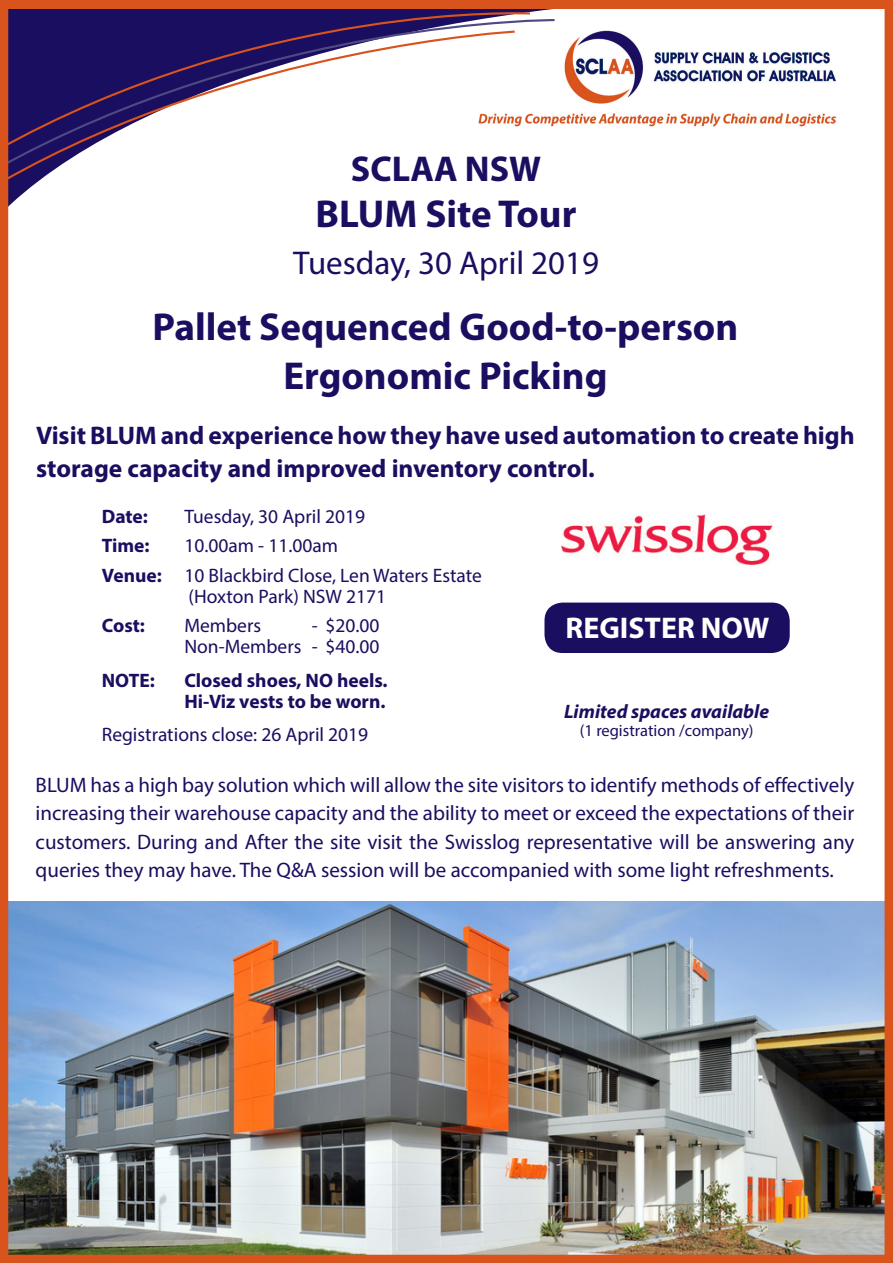
<style>
.page{position:relative;width:893px;height:1263px;background:#fff}
.page>*{position:absolute;margin:0;border:0;box-sizing:border-box;transform-origin:0 0}
.t1{font:700 39px "Myriad Pro";color:#1a0e60}
.t2{font:700 36px "Myriad Pro";color:#1a0e60}
.t3{font:33px "Myriad Pro";color:#1a0e60}
.t4{font:700 30px "Myriad Pro";color:#fff}
.t5{font:700 25.5px/33px "Myriad Pro";color:#1a0e60}
.t6{font:21px/28.5px "Myriad Pro";color:#1a0e60;text-align:justify}
.t7{font:19.5px/21px "Myriad Pro";color:#1a0e60;text-align:center}
.t8{font:700 19.5px/21px "Myriad Pro";color:#1a0e60}
.t9{font:italic 700 19.5px "Myriad Pro";color:#1a0e60}
.t10{font:16.5px "Myriad Pro";color:#1a0e60}
.s1{font-weight:700}
</style>
<div class="page">
<svg style="left:10px;top:19px;width:545px;height:154px"></svg>
<svg style="left:10px;top:10px;width:522px;height:145px"></svg>
<img style="left:564px;top:30px;width:272px;height:74px">
<img style="left:478px;top:112px;width:358px;height:16px">
<img style="left:10px;top:901px;width:873px;height:352px">
<div style="left:0;top:0;width:893px;height:1263px;border:9px solid #d9531c"></div>
<div style="left:102px;top:154px;width:688px;height:130px;background:#fff"></div>
<div style="left:544px;top:603px;width:246px;height:50px;background:#1a0e60;border-radius:18px"></div>
<img style="left:561px;top:514px;width:212px;height:51px">
<p class="t2" style="left:351px;top:145px;width:192px">SCLAA NSW</p>
<p class="t1" style="left:316px;top:189px;width:262px">BLUM Site Tour</p>
<p class="t3" style="left:293px;top:242px;width:307px">Tuesday, 30 April 2019</p>
<p class="t1" style="left:153px;top:301px;width:587px">Pallet Sequenced Good-to-person</p>
<p class="t1" style="left:283px;top:350px;width:326px">Ergonomic Picking</p>
<p class="t5" style="left:36px;top:418px;width:820px">Visit BLUM and experience how they have used automation to create high storage capacity and improved inventory control.</p>
<p class="t8" style="left:102px;top:505px;width:48px">Date:</p>
<p class="t7" style="left:184px;top:505px;width:182px">Tuesday, 30 April 2019</p>
<p class="t8" style="left:102px;top:535px;width:49px">Time:</p>
<p class="t7" style="left:184px;top:535px;width:155px">10.00am - 11.00am</p>
<p class="t7" style="left:102px;top:564px;width:382px"><span class="s1">Venue:</span> 10 Blackbird Close, Len Waters Estate (Hoxton Park) NSW 2171</p>
<p class="t8" style="left:102px;top:615px;width:45px">Cost:</p>
<p class="t7" style="left:184px;top:615px;width:78px">Members</p>
<p class="t7" style="left:184px;top:615px;width:197px;text-align:right">- $20.00<br>Non-Members - $40.00</p>
<p class="t8" style="left:102px;top:669px;width:55px">NOTE:</p>
<p class="t8" style="left:184px;top:669px;width:205px">Closed shoes, NO heels.<br>Hi-Viz vests to be worn.</p>
<p class="t7" style="left:102px;top:723px;width:268px">Registrations close: 26 April 2019</p>
<p class="t4" style="left:566px;top:608px;width:205px">REGISTER NOW</p>
<p class="t9" style="left:564px;top:699px;width:206px">Limited spaces available</p>
<p class="t10" style="left:580px;top:721px;width:175px">(1 registration /company)</p>
<p class="t6" style="left:36px;top:770px;width:820px">BLUM has a high bay solution which will allow the site visitors to identify methods of effectively increasing their warehouse capacity and the ability to meet or exceed the expectations of their customers. During and After the site visit the Swisslog representative will be answering any queries they may have. The Q&amp;A session will be accompanied with some light refreshments.</p>
</div>
